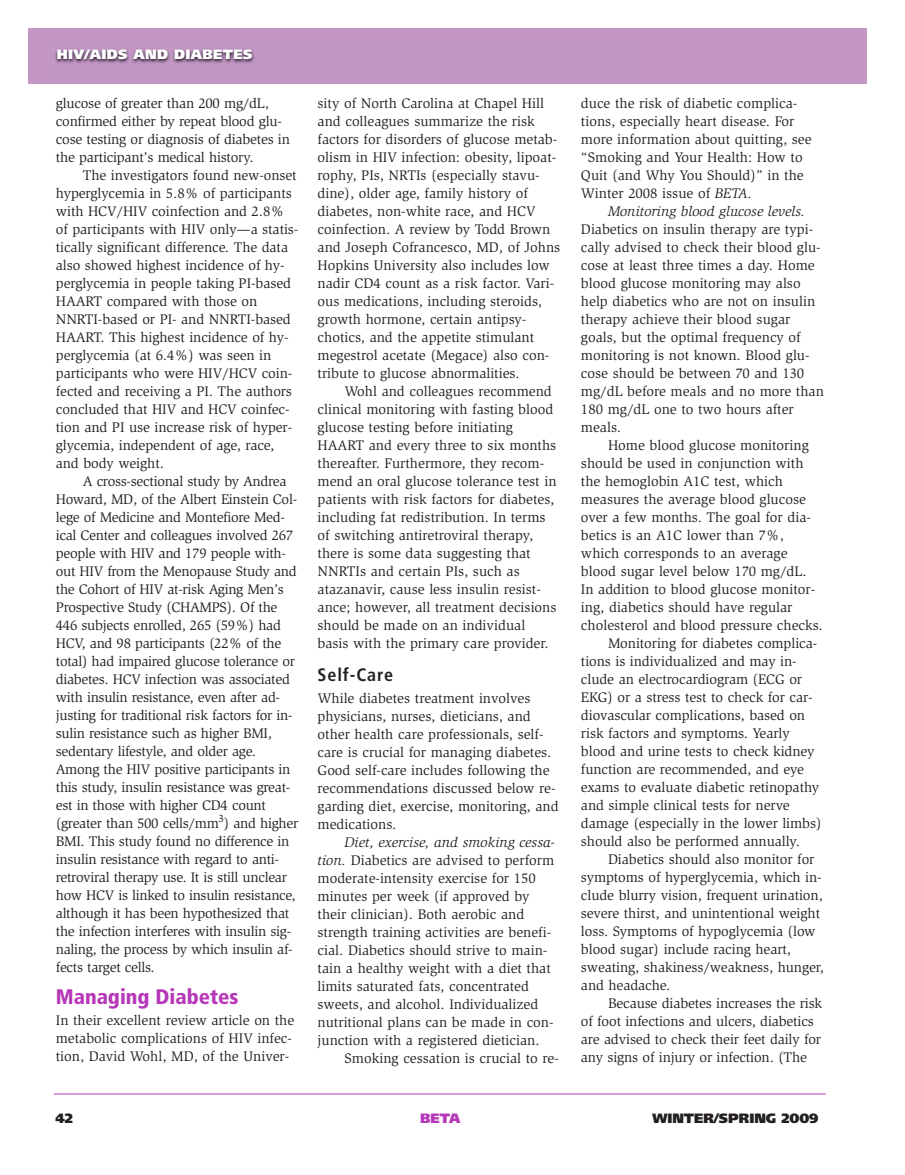
<style>
.page{position:relative;width:905px;height:1175px;background:#fff}
.page>*{position:absolute;margin:0;border:0;box-sizing:border-box;transform-origin:0 0}
.t1{font:900 condensed 21px "Frutiger";color:#b737b9}
.t2{font:700 condensed 18px "Frutiger";letter-spacing:.05em;color:#231f20}
.t3{font:14.25px/18px "Slimbach";letter-spacing:-.005em;color:#231f20}
.t4{font:italic 14.25px "Slimbach";color:#231f20}
.t5{font:900 13.5px "Frutiger";color:#231f20}
.t6{font:900 13.5px "Frutiger";letter-spacing:.025em;color:#fff}
.t7{font:900 13.5px "Frutiger";color:#b737b9}
.s1{font-style:italic}
</style>
<div class="page">
<hr style="left:54px;top:1093px;width:771px;height:1px;background:#b737b9">
<div style="left:28px;top:28px;width:839px;height:56px;background:#c396c4"></div>
<img style="left:55px;top:49px;width:199px;height:14px">
<p class="t6" style="left:57px;top:49px;width:197px">HIV/AIDS AND DIABETES</p>
<p class="t3" style="left:56px;top:95px;width:235px">glucose of greater than 200 mg/dL, confirmed either by repeat blood glu&shy;cose testing or diagnosis of diabetes in the participant’s medical history.</p>
<p class="t3" style="left:56px;top:167px;width:244px;text-indent:27px">The investigators found new-onset hyperglycemia in 5.8% of participants with HCV/HIV coinfection and 2.8% of participants with HIV only—a statis&shy;tically significant difference. The data also showed highest incidence of hy&shy;perglycemia in people taking PI-based HAART compared with those on NNRTI-based or PI- and NNRTI-based HAART. This highest incidence of hy&shy;perglycemia (at 6.4%) was seen in participants who were HIV/HCV coin&shy;fected and receiving a PI. The authors concluded that HIV and HCV coinfec&shy;tion and PI use increase risk of hyper&shy;glycemia, independent of age, race, and body weight.</p>
<p class="t3" style="left:56px;top:473px;width:244px;text-indent:27px">A cross-sectional study by Andrea Howard, MD, of the Albert Einstein Col&shy;lege of Medicine and Montefiore Med&shy;ical Center and colleagues involved 267 people with HIV and 179 people with&shy;out HIV from the Menopause Study and the Cohort of HIV at-risk Aging Men’s Prospective Study (CHAMPS). Of the 446 subjects enrolled, 265 (59%) had HCV, and 98 participants (22% of the total) had impaired glucose tolerance or diabetes. HCV infection was associated with insulin resistance, even after ad&shy;justing for traditional risk factors for in&shy;sulin resistance such as higher BMI, sedentary lifestyle, and older age.<br>Among the HIV positive participants in this study, insulin resistance was great&shy;est in those with higher CD4 count (greater than 500 cells/mm<sup>3</sup>) and higher BMI. This study found no difference in insulin resistance with regard to anti&shy;retroviral therapy use. It is still unclear how HCV is linked to insulin resistance, although it has been hypothesized that the infection interferes with insulin sig&shy;naling, the process by which insulin af&shy;fects target cells.</p>
<h1 class="t1" style="left:56px;top:988px;width:184px">Managing Diabetes</h1>
<p class="t3" style="left:56px;top:1012px;width:240px">In their excellent review article on the metabolic complications of HIV infec&shy;tion, David Wohl, MD, of the Univer-</p>
<p class="t3" style="left:317px;top:95px;width:244px">sity of North Carolina at Chapel Hill and colleagues summarize the risk factors for disorders of glucose metab&shy;olism in HIV infection: obesity, lipoat&shy;rophy, PIs, NRTIs (especially stavu&shy;dine), older age, family history of diabetes, non-white race, and HCV coinfection. A review by Todd Brown and Joseph Cofrancesco, MD, of Johns Hopkins University also includes low nadir CD4 count as a risk factor. Vari&shy;ous medications, including steroids, growth hormone, certain antipsy&shy;chotics, and the appetite stimulant megestrol acetate (Megace) also con&shy;tribute to glucose abnormalities.</p>
<p class="t3" style="left:317px;top:383px;width:240px;text-indent:27px">Wohl and colleagues recommend clinical monitoring with fasting blood glucose testing before initiating HAART and every three to six months thereafter. Furthermore, they recom&shy;mend an oral glucose tolerance test in patients with risk factors for diabetes, including fat redistribution. In terms of switching antiretroviral therapy, there is some data suggesting that NNRTIs and certain PIs, such as atazanavir, cause less insulin resist&shy;ance; however, all treatment decisions should be made on an individual basis with the primary care provider.</p>
<p class="t2" style="left:317px;top:668px;width:77px">Self-Care</p>
<p class="t3" style="left:317px;top:690px;width:242px">While diabetes treatment involves physicians, nurses, dieticians, and other health care professionals, self&shy;care is crucial for managing diabetes.<br>Good self-care includes following the recommendations discussed below re&shy;garding diet, exercise, monitoring, and medications.</p>
<p class="t3" style="left:317px;top:834px;width:239px;text-indent:27px"><span class="s1">Diet, exercise, and smoking cessa&shy;tion.</span> Diabetics are advised to perform moderate-intensity exercise for 150 minutes per week (if approved by their clinician). Both aerobic and strength training activities are benefi&shy;cial. Diabetics should strive to main&shy;tain a healthy weight with a diet that limits saturated fats, concentrated sweets, and alcohol. Individualized nutritional plans can be made in con&shy;junction with a registered dietician.</p>
<p class="t3" style="left:344px;top:1050px;width:216px">Smoking cessation is crucial to re-</p>
<p class="t3" style="left:581px;top:95px;width:232px">duce the risk of diabetic complica&shy;tions, especially heart disease. For more information about quitting, see “Smoking and Your Health: How to Quit (and Why You Should)” in the Winter 2008 issue of <span class="s1">BETA.</span></p>
<p class="t4" style="left:608px;top:206px;width:199px">Monitoring blood glucose levels.</p>
<p class="t3" style="left:581px;top:221px;width:244px">Diabetics on insulin therapy are typi&shy;cally advised to check their blood glu&shy;cose at least three times a day. Home blood glucose monitoring may also help diabetics who are not on insulin therapy achieve their blood sugar goals, but the optimal frequency of monitoring is not known. Blood glu&shy;cose should be between 70 and 130 mg/dL before meals and no more than<br>180 mg/dL one to two hours after meals.</p>
<p class="t3" style="left:608px;top:437px;width:202px">Home blood glucose monitoring</p>
<p class="t3" style="left:581px;top:455px;width:224px">should be used in conjunction with</p>
<p class="t3" style="left:581px;top:473px;width:203px">the hemoglobin A1C test, which</p>
<p class="t3" style="left:581px;top:491px;width:226px">measures the average blood glucose</p>
<p class="t3" style="left:581px;top:509px;width:231px">over a few months. The goal for dia-</p>
<p class="t3" style="left:581px;top:527px;width:205px">betics is an A1C lower than 7%,</p>
<p class="t3" style="left:581px;top:545px;width:208px">which corresponds to an average</p>
<p class="t3" style="left:581px;top:563px;width:227px">blood sugar level below 170 mg/dL.</p>
<p class="t3" style="left:581px;top:581px;width:236px">In addition to blood glucose monitor-</p>
<p class="t3" style="left:581px;top:599px;width:213px">ing, diabetics should have regular</p>
<p class="t3" style="left:581px;top:617px;width:243px">cholesterol and blood pressure checks.</p>
<p class="t3" style="left:608px;top:635px;width:211px">Monitoring for diabetes complica-</p>
<p class="t3" style="left:581px;top:653px;width:217px">tions is individualized and may in-</p>
<p class="t3" style="left:581px;top:671px;width:223px">clude an electrocardiogram (ECG or</p>
<p class="t3" style="left:581px;top:689px;width:233px">EKG) or a stress test to check for car-</p>
<p class="t3" style="left:581px;top:707px;width:226px">diovascular complications, based on</p>
<p class="t3" style="left:581px;top:725px;width:210px">risk factors and symptoms. Yearly</p>
<p class="t3" style="left:581px;top:743px;width:235px">blood and urine tests to check kidney</p>
<p class="t3" style="left:581px;top:761px;width:224px">function are recommended, and eye</p>
<p class="t3" style="left:581px;top:779px;width:240px">exams to evaluate diabetic retinopathy</p>
<p class="t3" style="left:581px;top:797px;width:210px">and simple clinical tests for nerve</p>
<p class="t3" style="left:581px;top:815px;width:242px">damage (especially in the lower limbs)</p>
<p class="t3" style="left:581px;top:833px;width:220px">should also be performed annually.</p>
<p class="t3" style="left:608px;top:851px;width:208px">Diabetics should also monitor for</p>
<p class="t3" style="left:581px;top:869px;width:242px">symptoms of hyperglycemia, which in-</p>
<p class="t3" style="left:581px;top:887px;width:243px">clude blurry vision, frequent urination,</p>
<p class="t3" style="left:581px;top:905px;width:241px">severe thirst, and unintentional weight</p>
<p class="t3" style="left:581px;top:923px;width:236px">loss. Symptoms of hypoglycemia (low</p>
<p class="t3" style="left:581px;top:941px;width:212px">blood sugar) include racing heart,</p>
<p class="t3" style="left:581px;top:959px;width:244px">sweating, shakiness/weakness, hunger,</p>
<p class="t3" style="left:581px;top:977px;width:91px">and headache.</p>
<p class="t3" style="left:608px;top:995px;width:216px">Because diabetes increases the risk</p>
<p class="t3" style="left:581px;top:1013px;width:234px">of foot infections and ulcers, diabetics</p>
<p class="t3" style="left:581px;top:1031px;width:242px">are advised to check their feet daily for</p>
<p class="t3" style="left:581px;top:1049px;width:227px">any signs of injury or infection. (The</p>
<p class="t5" style="left:55px;top:1112px;width:19px">42</p>
<p class="t7" style="left:420px;top:1112px;width:42px">BETA</p>
<p class="t5" style="left:652px;top:1112px;width:168px">WINTER/SPRING 2009</p>
</div>
